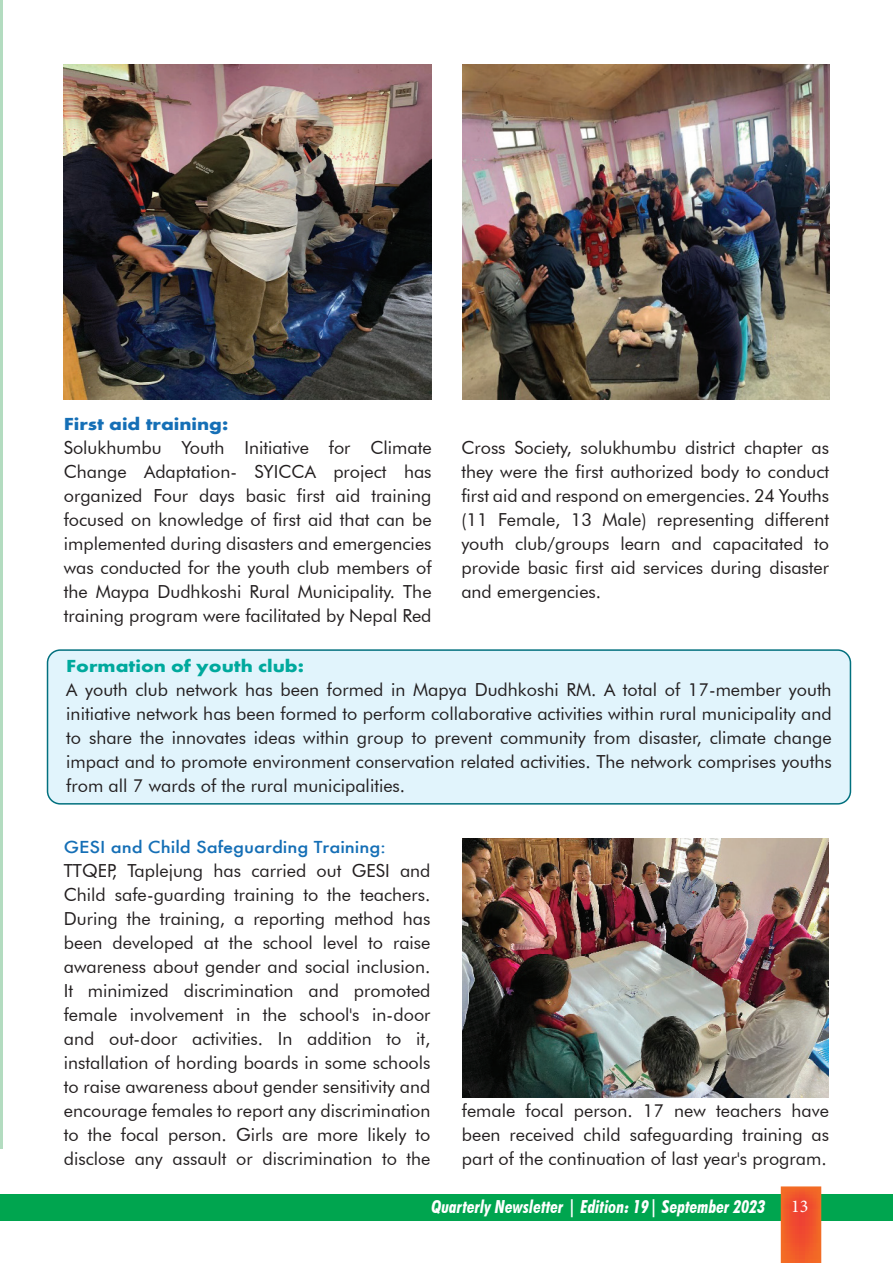
<style>
.page{position:relative;width:893px;height:1263px;background:#fff}
.page>*{position:absolute;margin:0;border:0;box-sizing:border-box;transform-origin:0 0}
.t1{font:18px/24px "Futura BT";color:#231f20;text-align:justify}
.t2{font:italic 700 condensed 18px "Futura BT";color:#fff}
.t3{font:500 18px "Futura";color:#156fb6;scale:1.15 1}
.t4{font:700 18px "Futura";color:#00a99d;scale:1.15 1}
.t5{font:700 18px "Futura";color:#156fb6;scale:1.15 1}
.t6{font:18px "Minion Pro";color:#fff}
</style>
<div class="page">
<div style="left:0;top:1194px;width:893px;height:26px;background:#00a54f"></div>
<svg style="left:781px;top:1186px;width:40px;height:77px"></svg>
<div style="left:48px;top:650px;width:802px;height:154px;background:#e1f4fc;border-radius:13px"></div>
<div style="left:47px;top:649px;width:804px;height:155px;border:2px solid #01707e;border-radius:13px"></div>
<hr style="left:0;top:0;width:2px;height:1149px;background:#b3dcc0">
<img style="left:64px;top:64px;width:368px;height:336px">
<img style="left:462px;top:64px;width:368px;height:336px">
<img style="left:462px;top:839px;width:367px;height:259px">
<p class="t5" style="left:64px;top:413px;width:145px">First aid training:</p>
<p class="t1" style="left:64px;top:435px;width:369px">Solukhumbu Youth Initiative for Climate Change Adaptation- SYICCA project has organized Four days basic first aid training focused on knowledge of first aid that can be implemented during disasters and emergencies was conducted for the youth club members of the Maypa Dudhkoshi Rural Municipality. The training program were facilitated by Nepal Red</p>
<p class="t1" style="left:461px;top:435px;width:369px">Cross Society, solukhumbu district chapter as they were the first authorized body to conduct first aid and respond on emergencies. 24 Youths (11 Female, 13 Male) representing different youth club/groups learn and capacitated to provide basic first aid services during disaster and emergencies.</p>
<p class="t4" style="left:66px;top:655px;width:208px">Formation of youth club:</p>
<p class="t1" style="left:66px;top:677px;width:767px">A youth club network has been formed in Mapya Dudhkoshi RM. A total of 17-member youth initiative network has been formed to perform collaborative activities within rural municipality and to share the innovates ideas within group to prevent community from disaster, climate change impact and to promote environment conservation related activities. The network comprises youths from all 7 wards of the rural municipalities.</p>
<p class="t3" style="left:64px;top:837px;width:281px">GESI and Child Safeguarding Training:</p>
<p class="t1" style="left:64px;top:858px;width:368px">TTQEP, Taplejung has carried out GESI and Child safe-guarding training to the teachers.<br>During the training, a reporting method has been developed at the school level to raise awareness about gender and social inclusion.<br>It minimized discrimination and promoted female involvement in the school's in-door and out-door activities. In addition to it, installation of hording boards in some schools to raise awareness about gender sensitivity and encourage females to report any discrimination to the focal person. Girls are more likely to disclose any assault or discrimination to the</p>
<p class="t1" style="left:462px;top:1098px;width:369px">female focal person. 17 new teachers have been received child safeguarding training as part of the continuation of last year's program.</p>
<p class="t2" style="left:431px;top:1195px;width:335px">Quarterly Newsletter | Edition: 19| September 2023</p>
<p class="t6" style="left:791px;top:1196px;width:19px">13</p>
</div>
